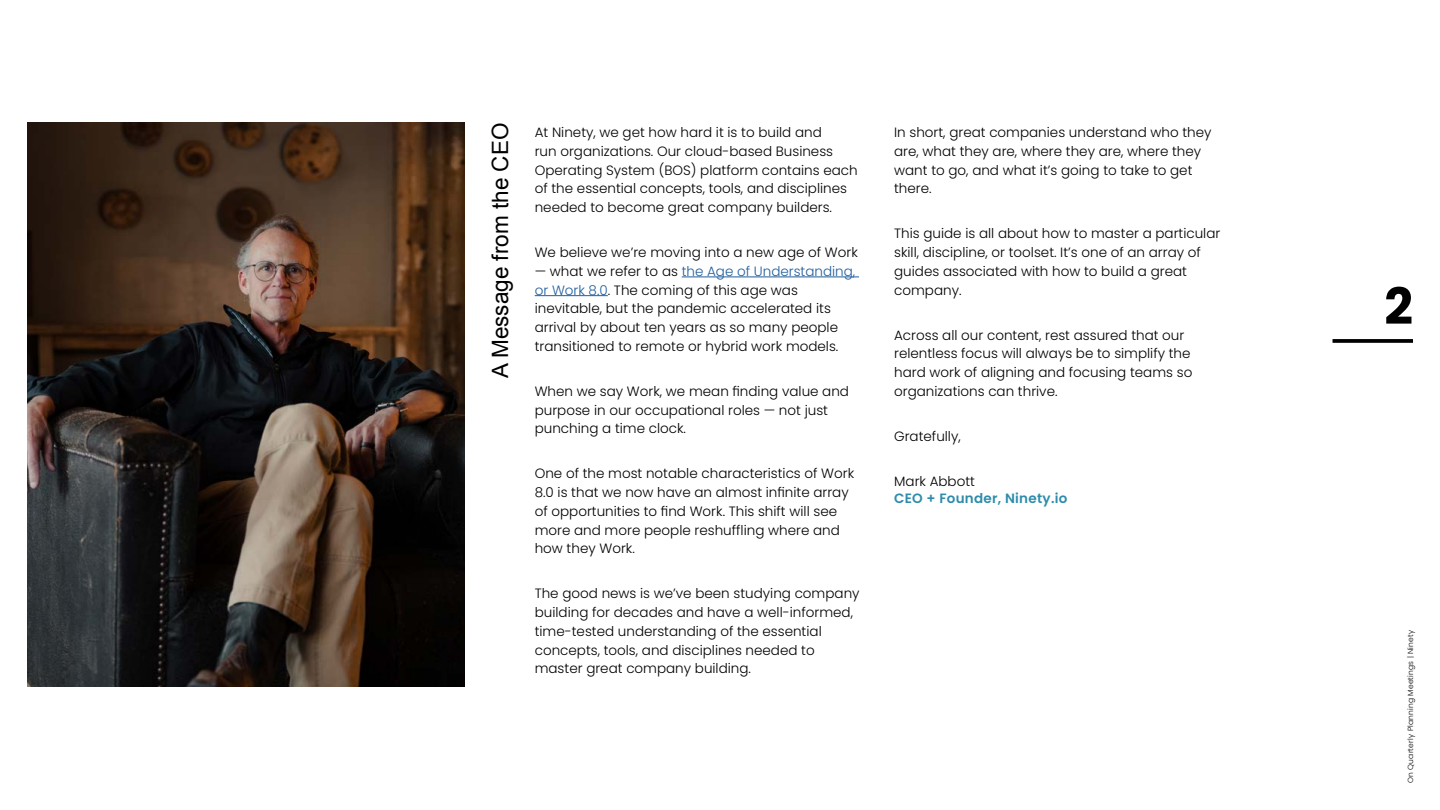
<style>
.page{position:relative;width:1440px;height:810px;background:#fff}
.page>*{position:absolute;margin:0;border:0;box-sizing:border-box;transform-origin:0 0}
.t1{font:700 50.25px "Poppins";color:#000}
.t2{font:22.5px "Arial";color:#000}
.t3{font:300 13.5px/18.8px "Poppins";color:#000}
.t4{font:600 13.5px "Poppins";letter-spacing:.02em;color:#2d8cab}
.t5{font:300 7.5px "Poppins";letter-spacing:.025em;color:#000}
.s1{color:#215e9e}
</style>
<div class="page">
<svg style="left:1333px;top:339px;width:80px;height:4px"></svg>
<hr style="left:682px;top:277px;width:177px;height:1px;background:#215e9e">
<hr style="left:535px;top:295px;width:73px;height:1px;background:#215e9e">
<img style="left:28px;top:123px;width:436px;height:564px">
<h2 class="t2" style="left:485px;top:378px;width:257px;rotate:-90deg">A Message from the CEO</h2>
<p class="t3" style="left:535px;top:123px;width:325px">At Ninety, we get how hard it is to build and<br>run organizations. Our cloud-based Business Operating System (BOS) platform contains each of the essential concepts, tools, and disciplines needed to become great company builders.</p>
<p class="t3" style="left:535px;top:243px;width:325px">We believe we’re moving into a new age of Work</p>
<p class="t3" style="left:535px;top:262px;width:322px">— what we refer to as <span class="s1">the Age of Understanding, or Work 8.0</span>. The coming of this age was inevitable, but the pandemic accelerated its arrival by about ten years as so many people transitioned to remote or hybrid work models.</p>
<p class="t3" style="left:535px;top:382px;width:316px">When we say Work, we mean finding value and purpose in our occupational roles — not just punching a time clock.</p>
<p class="t3" style="left:535px;top:464px;width:321px">One of the most notable characteristics of Work 8.0 is that we now have an almost infinite array of opportunities to find Work. This shift will see more and more people reshuffling where and how they Work.</p>
<p class="t3" style="left:535px;top:584px;width:326px">The good news is we’ve been studying company building for decades and have a well-informed, time-tested understanding of the essential concepts, tools, and disciplines needed to master great company building.</p>
<p class="t3" style="left:894px;top:123px;width:319px">In short, great companies understand who they are, what they are, where they are, where they want to go, and what it’s going to take to get there.</p>
<p class="t3" style="left:894px;top:224px;width:328px">This guide is all about how to master a particular skill, discipline, or toolset. It’s one of an array of guides associated with how to build a great company.</p>
<p class="t3" style="left:894px;top:326px;width:300px">Across all our content, rest assured that our relentless focus will always be to simplify the hard work of aligning and focusing teams so organizations can thrive.</p>
<p class="t3" style="left:894px;top:427px;width:68px">Gratefully,</p>
<p class="t3" style="left:894px;top:472px;width:82px">Mark Abbott</p>
<p class="t4" style="left:894px;top:491px;width:175px">CEO + Founder, Ninety.io</p>
<h1 class="t1" style="left:1384px;top:277px;width:30px">2</h1>
<p class="t5" style="left:1406px;top:783px;width:155px;rotate:-90deg">On Quarterly Planning Meetings | Ninety</p>
</div>
